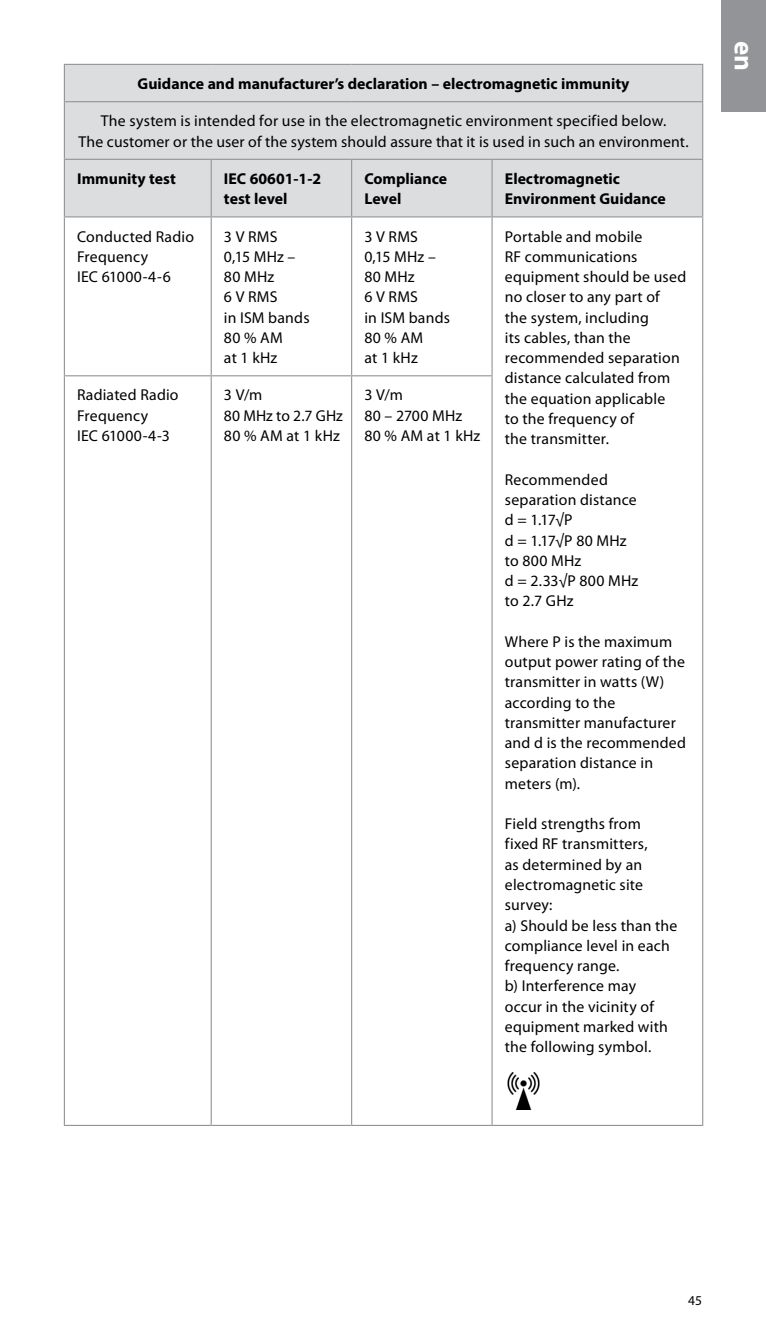
<style>
.page{position:relative;width:766px;height:1340px;background:#fff}
.page>*{position:absolute;margin:0;border:0;box-sizing:border-box;transform-origin:0 0}
.t1{font:700 27px "Myriad Pro";color:#fff}
.t2{font:15.75px/20.2px "Myriad Pro";letter-spacing:.01em;color:#000}
.t3{font:700 15.75px/20.2px "Myriad Pro";color:#000}
.t4{font:13.5px "Myriad Pro";color:#000}
</style>
<div class="page">
<div style="left:721px;top:0;width:44px;height:112px;background:#939498"></div>
<div style="left:65px;top:65px;width:637px;height:151px;background:#dcddde"></div>
<hr style="left:702px;top:65px;width:1px;height:36px;background:#939498">
<hr style="left:702px;top:102px;width:1px;height:57px;background:#939498">
<hr style="left:492px;top:1124px;width:211px;height:1px;background:#939498">
<hr style="left:64px;top:64px;width:147px;height:1px;background:#939498">
<hr style="left:64px;top:65px;width:1px;height:36px;background:#939498">
<hr style="left:211px;top:64px;width:140px;height:1px;background:#939498">
<hr style="left:351px;top:64px;width:141px;height:1px;background:#939498">
<hr style="left:492px;top:64px;width:211px;height:1px;background:#939498">
<hr style="left:64px;top:101px;width:147px;height:1px;background:#939498">
<hr style="left:64px;top:102px;width:1px;height:57px;background:#939498">
<hr style="left:211px;top:101px;width:140px;height:1px;background:#939498">
<hr style="left:351px;top:101px;width:141px;height:1px;background:#939498">
<hr style="left:492px;top:101px;width:211px;height:1px;background:#939498">
<hr style="left:64px;top:159px;width:147px;height:1px;background:#939498">
<hr style="left:64px;top:160px;width:1px;height:56px;background:#939498">
<hr style="left:211px;top:159px;width:140px;height:1px;background:#939498">
<hr style="left:210px;top:160px;width:2px;height:56px;background:#939498">
<hr style="left:351px;top:159px;width:141px;height:1px;background:#939498">
<hr style="left:351px;top:160px;width:1px;height:56px;background:#939498">
<hr style="left:492px;top:159px;width:211px;height:1px;background:#939498">
<hr style="left:491px;top:160px;width:1px;height:56px;background:#939498">
<hr style="left:702px;top:160px;width:1px;height:56px;background:#939498">
<hr style="left:64px;top:216px;width:147px;height:1px;background:#939498">
<hr style="left:64px;top:217px;width:1px;height:158px;background:#939498">
<hr style="left:211px;top:216px;width:140px;height:1px;background:#939498">
<hr style="left:210px;top:217px;width:2px;height:158px;background:#939498">
<hr style="left:351px;top:216px;width:141px;height:1px;background:#939498">
<hr style="left:351px;top:217px;width:1px;height:158px;background:#939498">
<hr style="left:492px;top:216px;width:211px;height:1px;background:#939498">
<hr style="left:491px;top:217px;width:1px;height:158px;background:#939498">
<hr style="left:702px;top:217px;width:1px;height:159px;background:#939498">
<hr style="left:702px;top:376px;width:1px;height:748px;background:#939498">
<hr style="left:64px;top:375px;width:147px;height:1px;background:#939498">
<hr style="left:64px;top:376px;width:1px;height:748px;background:#939498">
<hr style="left:211px;top:375px;width:140px;height:1px;background:#939498">
<hr style="left:210px;top:376px;width:2px;height:748px;background:#939498">
<hr style="left:351px;top:375px;width:141px;height:1px;background:#939498">
<hr style="left:351px;top:376px;width:1px;height:748px;background:#939498">
<hr style="left:491px;top:376px;width:1px;height:748px;background:#939498">
<hr style="left:64px;top:1124px;width:147px;height:1px;background:#939498">
<hr style="left:211px;top:1124px;width:140px;height:1px;background:#939498">
<hr style="left:351px;top:1124px;width:141px;height:1px;background:#939498">
<img style="left:507px;top:1072px;width:33px;height:37px">
<p class="t3" style="left:138px;top:73px;width:493px">Guidance and manufacturer’s declaration – electromagnetic immunity</p>
<p class="t2" style="left:78px;top:111px;width:611px;text-align:center">The system is intended for use in the electromagnetic environment specified below.<br>The customer or the user of the system should assure that it is used in such an environment.</p>
<p class="t3" style="left:77px;top:168px;width:100px">Immunity test</p>
<p class="t3" style="left:224px;top:168px;width:99px">IEC 60601-1-2 test level</p>
<p class="t3" style="left:364px;top:168px;width:84px">Compliance<br>Level</p>
<p class="t3" style="left:504px;top:168px;width:162px">Electromagnetic<br>Environment Guidance</p>
<p class="t2" style="left:77px;top:226px;width:118px">Conducted Radio<br>Frequency<br>IEC 61000-4-6</p>
<p class="t2" style="left:224px;top:226px;width:87px">3 V RMS<br>0,15 MHz –<br>80 MHz<br>6 V RMS<br>in ISM bands<br>80 % AM<br>at 1 kHz</p>
<p class="t2" style="left:364px;top:226px;width:87px">3 V RMS<br>0,15 MHz –<br>80 MHz<br>6 V RMS<br>in ISM bands<br>80 % AM<br>at 1 kHz</p>
<p class="t2" style="left:504px;top:226px;width:183px">Portable and mobile<br>RF communications equipment should be used no closer to any part of<br>the system, including<br>its cables, than the recommended separation distance calculated from the equation applicable<br>to the frequency of<br>the transmitter.</p>
<p class="t2" style="left:504px;top:469px;width:135px">Recommended separation distance d = 1.17√P<br>d = 1.17√P 80 MHz to 800 MHz<br>d = 2.33√P 800 MHz to 2.7 GHz</p>
<p class="t2" style="left:504px;top:631px;width:182px">Where P is the maximum output power rating of the transmitter in watts (W) according to the transmitter manufacturer and d is the recommended separation distance in meters (m).</p>
<p class="t2" style="left:504px;top:813px;width:174px">Field strengths from fixed RF transmitters,<br>as determined by an electromagnetic site survey:<br>a) Should be less than the compliance level in each frequency range.<br>b) Interference may<br>occur in the vicinity of equipment marked with the following symbol.</p>
<p class="t2" style="left:77px;top:385px;width:103px">Radiated Radio<br>Frequency<br>IEC 61000-4-3</p>
<p class="t2" style="left:224px;top:385px;width:120px">3 V/m<br>80 MHz to 2.7 GHz<br>80 % AM at 1 kHz</p>
<p class="t2" style="left:364px;top:385px;width:117px">3 V/m<br>80 – 2700 MHz<br>80 % AM at 1 kHz</p>
<h1 class="t1" style="left:761px;top:41px;width:32px;rotate:90deg">en</h1>
<p class="t4" style="left:688px;top:1292px;width:15px">45</p>
</div>
